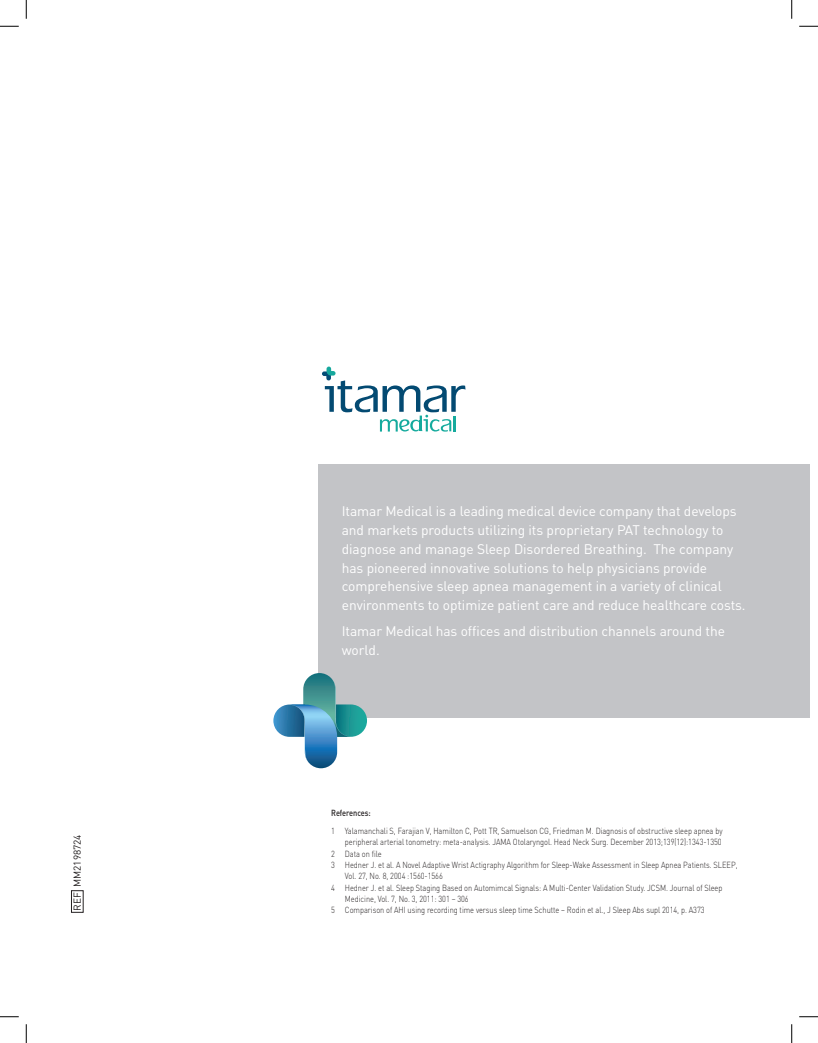
<style>
.page{position:relative;width:818px;height:1043px;background:#fff}
.page>*{position:absolute;margin:0;border:0;box-sizing:border-box;transform-origin:0 0}
.t1{font:13.75px/18.8px "DIN";letter-spacing:-.005em;color:#fff}
.t2{font:10px "DIN";color:#231f20}
.t3{font:300 8.75px "DIN";letter-spacing:-.005em;color:#231f20;scale:.85 1}
.t4{font:500 8.75px "DIN";letter-spacing:-.005em;color:#231f20;scale:.85 1}
</style>
<div class="page">
<div style="left:318px;top:464px;width:491px;height:253px;background:#c3c4c7"></div>
<svg style="left:273px;top:673px;width:94px;height:95px"></svg>
<svg style="left:322px;top:366px;width:143px;height:65px"></svg>
<div style="left:71px;top:890px;width:12px;height:22px;border:1px solid #231f20"></div>
<svg style="left:0;top:25px;width:19px;height:2px"></svg>
<svg style="left:799px;top:25px;width:19px;height:2px"></svg>
<svg style="left:0;top:1016px;width:19px;height:1px"></svg>
<svg style="left:799px;top:1016px;width:19px;height:1px"></svg>
<svg style="left:25px;top:0;width:2px;height:19px"></svg>
<svg style="left:25px;top:1024px;width:2px;height:18px"></svg>
<svg style="left:791px;top:0;width:1px;height:19px"></svg>
<svg style="left:791px;top:1024px;width:1px;height:18px"></svg>
<p class="t2" style="left:71px;top:910px;width:78px;rotate:-90deg">REF MM2198724</p>
<p class="t1" style="left:342px;top:502px;width:405px">Itamar Medical is a leading medical device company that develops and markets products utilizing its proprietary PAT technology to diagnose and manage Sleep Disordered Breathing. The company has pioneered innovative solutions to help physicians provide comprehensive sleep apnea management in a variety of clinical environments to optimize patient care and reduce healthcare costs.</p>
<h1 class="t1" style="left:342px;top:621px;width:384px">Itamar Medical has offices and distribution channels around the world.</h1>
<p class="t4" style="left:331px;top:807px;width:48px">References:</p>
<p class="t3" style="left:331px;top:825px;width:462px">1 Yalamanchali S, Farajian V, Hamilton C, Pott TR, Samuelson CG, Friedman M. Diagnosis of obstructive sleep apnea by</p>
<p class="t3" style="left:345px;top:837px;width:445px">peripheral arterial tonometry: meta-analysis. JAMA Otolaryngol. Head Neck Surg. December 2013;139(12):1343-1350</p>
<p class="t3" style="left:331px;top:848px;width:61px">2 Data on file</p>
<p class="t3" style="left:331px;top:859px;width:479px">3 Hedner J. et al. A Novel Adaptive Wrist Actigraphy Algorithm for Sleep-Wake Assessment in Sleep Apnea Patients. SLEEP,</p>
<p class="t3" style="left:345px;top:870px;width:117px">Vol. 27, No. 8, 2004 :1560-1566</p>
<p class="t3" style="left:331px;top:882px;width:461px">4 Hedner J. et al. Sleep Staging Based on Automimcal Signals: A Multi-Center Validation Study. JCSM. Journal of Sleep</p>
<p class="t3" style="left:345px;top:893px;width:147px">Medicine, Vol. 7, No. 3, 2011: 301 – 306</p>
<p class="t3" style="left:331px;top:904px;width:441px">5 Comparison of AHI using recording time versus sleep time Schutte – Rodin et al., J Sleep Abs supl 2014, p. A373</p>
</div>
